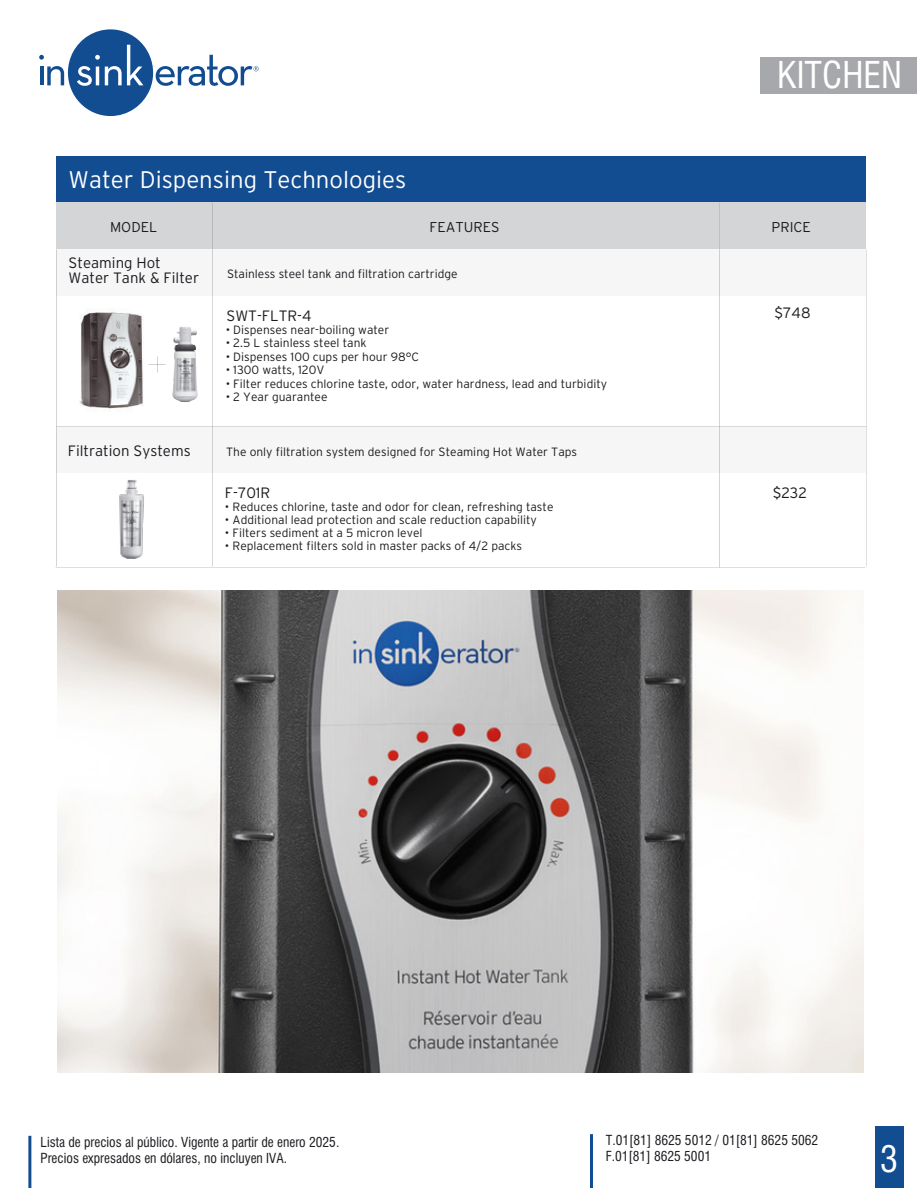
<style>
.page{position:relative;width:918px;height:1188px;background:#fff}
.page>*{position:absolute;margin:0;border:0;box-sizing:border-box;transform-origin:0 0}
.t1{font:condensed 36px "Swiss 721 BT";color:#fff}
.t2{font:300 24px "Interstate";color:#fff}
.t3{font:300 15px/15px "Interstate";color:#1b1c20}
.t4{font:300 14.25px "Interstate";color:#1b1c20}
.t5{font:condensed 13.5px/16.4px "Swiss 721 BT";color:#1b1c20}
.t6{font:300 12px "Interstate";color:#1b1c20}
</style>
<div class="page">
<div style="left:761px;top:57px;width:156px;height:36px;background:#a7a8ab"></div>
<svg style="left:39px;top:29px;width:220px;height:87px"></svg>
<hr style="left:28px;top:1136px;width:3px;height:52px;background:#124c91">
<hr style="left:590px;top:1134px;width:3px;height:54px;background:#124c91">
<div style="left:875px;top:1126px;width:29px;height:62px;background:#124c91"></div>
<div style="left:56px;top:426px;width:810px;height:46px;background:#f6f6f7"></div>
<div style="left:56px;top:249px;width:810px;height:46px;background:#f6f6f7"></div>
<div style="left:56px;top:156px;width:810px;height:47px;background:#124c91"></div>
<div style="left:56px;top:203px;width:810px;height:46px;background:#d3d5d7"></div>
<img style="left:119px;top:480px;width:25px;height:79px">
<img style="left:79px;top:312px;width:64px;height:97px">
<img style="left:172px;top:327px;width:26px;height:76px">
<img style="left:57px;top:590px;width:807px;height:483px">
<h1 class="t1" style="left:777px;top:54px;width:126px">KITCHEN</h1>
<h2 class="t2" style="left:69px;top:166px;width:339px">Water Dispensing Technologies</h2>
<p class="t4" style="left:110px;top:219px;width:49px">MODEL</p>
<p class="t4" style="left:430px;top:219px;width:71px">FEATURES</p>
<p class="t4" style="left:772px;top:219px;width:41px">PRICE</p>
<p class="t3" style="left:69px;top:255px;width:132px">Steaming Hot<br>Water Tank &amp; Filter</p>
<p class="t6" style="left:227px;top:267px;width:232px">Stainless steel tank and filtration cartridge</p>
<p class="t3" style="left:226px;top:308px;width:86px">SWT-FLTR-4</p>
<p class="t3" style="left:775px;top:305px;width:37px">$748</p>
<p class="t6" style="left:226px;top:323px;width:165px">• Dispenses near-boiling water</p>
<p class="t6" style="left:226px;top:336px;width:142px">• 2.5 L stainless steel tank</p>
<p class="t6" style="left:226px;top:350px;width:195px">• Dispenses 100 cups per hour 98°C</p>
<p class="t6" style="left:226px;top:363px;width:100px">• 1300 watts, 120V</p>
<p class="t6" style="left:226px;top:377px;width:383px">• Filter reduces chlorine taste, odor, water hardness, lead and turbidity</p>
<p class="t6" style="left:226px;top:390px;width:103px">• 2 Year guarantee</p>
<p class="t3" style="left:68px;top:443px;width:125px">Filtration Systems</p>
<p class="t6" style="left:226px;top:445px;width:352px">The only filtration system designed for Steaming Hot Water Taps</p>
<p class="t3" style="left:225px;top:485px;width:47px">F-701R</p>
<p class="t6" style="left:225px;top:500px;width:330px">• Reduces chlorine, taste and odor for clean, refreshing taste</p>
<p class="t6" style="left:225px;top:513px;width:313px">• Additional lead protection and scale reduction capability</p>
<p class="t6" style="left:225px;top:526px;width:199px">• Filters sediment at a 5 micron level</p>
<p class="t6" style="left:225px;top:539px;width:299px">• Replacement filters sold in master packs of 4/2 packs</p>
<p class="t3" style="left:773px;top:485px;width:36px">$232</p>
<p class="t5" style="left:41px;top:1134px;width:300px">Lista de precios al público. Vigente a partir de enero 2025.<br>Precios expresados en dólares, no incluyen IVA.</p>
<p class="t5" style="left:606px;top:1131px;width:214px">T.01[81] 8625 5012 / 01[81] 8625 5062<br>F.01[81] 8625 5001</p>
<h1 class="t1" style="left:880px;top:1138px;width:19px">3</h1>
</div>
